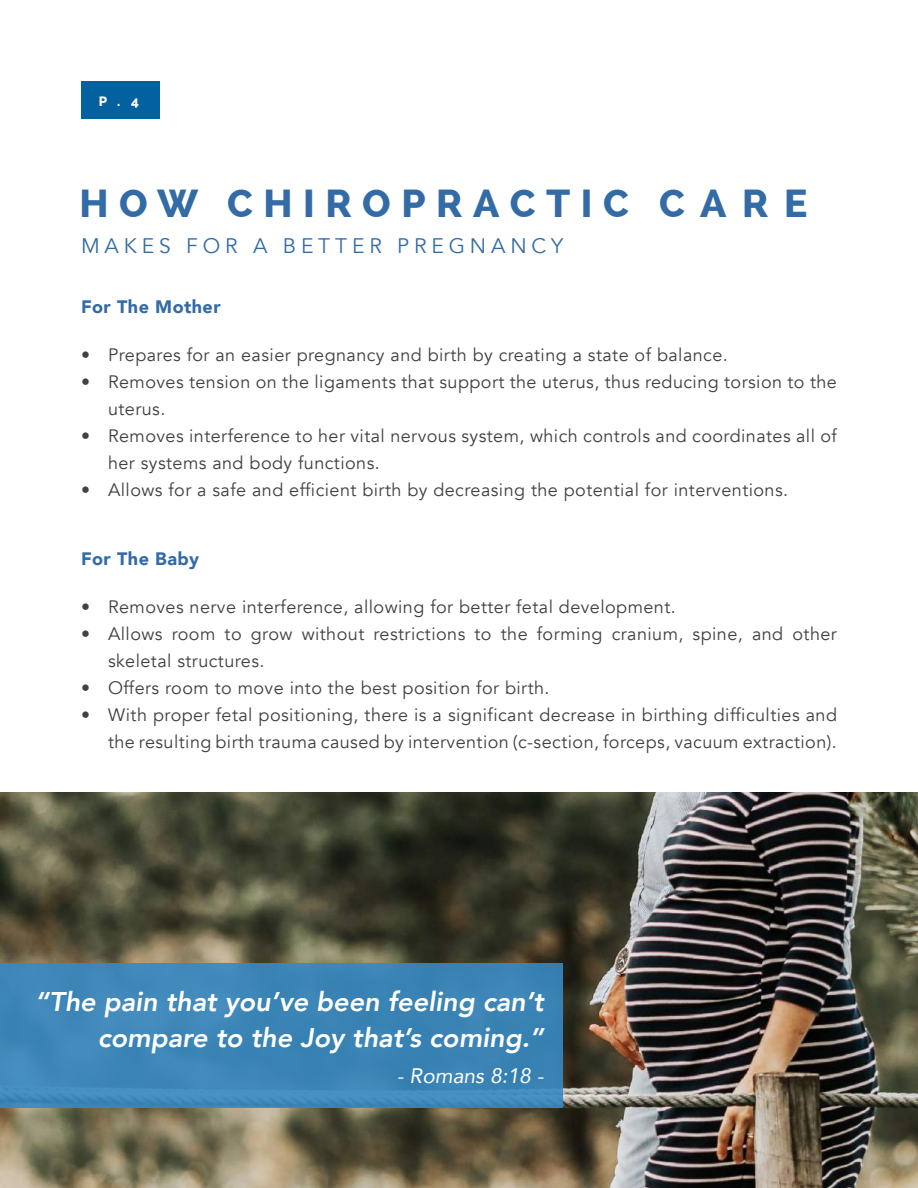
<style>
.page{position:relative;width:918px;height:1188px;background:#fff}
.page>*{position:absolute;margin:0;border:0;box-sizing:border-box;transform-origin:0 0}
.t1{font:800 39px "Raleway";letter-spacing:.27em;color:#336ba6}
.t2{font:italic 800 27px/36px "Avenir";color:#fff;text-align:right}
.t3{font:21px "Avenir";letter-spacing:.23em;color:#336ba6}
.t4{font:italic 21px "Avenir";color:#fff}
.t5{font:18px/27px "Avenir";letter-spacing:.025em;color:#414042}
.t6{font:900 18px "Avenir";letter-spacing:.025em;color:#336ba6}
.t7{font:800 13.5px "Raleway";color:#fff}
</style>
<div class="page">
<img style="left:0;top:793px;width:918px;height:395px">
<div style="left:0;top:964px;width:563px;height:144px;background:#3c85b6"></div>
<div style="left:81px;top:81px;width:79px;height:38px;background:#04619f"></div>
<p class="t7" style="left:99px;top:94px;width:42px">P.4</p>
<h1 class="t1" style="left:80px;top:181px;width:730px">HOW CHIROPRACTIC C A R E</h1>
<p class="t3" style="left:81px;top:233px;width:484px">MAKES FOR A BETTER PREGNANCY</p>
<p class="t6" style="left:81px;top:291px;width:141px">For The Mother</p>
<p class="t5" style="left:81px;top:342px;width:648px">• Prepares for an easier pregnancy and birth by creating a state of balance.</p>
<p class="t5" style="left:108px;top:369px;width:730px;text-indent:-27px">• Removes tension on the ligaments that support the uterus, thus reducing torsion to the uterus.</p>
<p class="t5" style="left:108px;top:423px;width:730px;text-indent:-27px">• Removes interference to her vital nervous system, which controls and coordinates all of her systems and body functions.</p>
<p class="t5" style="left:81px;top:477px;width:709px">• Allows for a safe and efficient birth by decreasing the potential for interventions.</p>
<p class="t6" style="left:81px;top:543px;width:120px">For The Baby</p>
<p class="t5" style="left:81px;top:594px;width:596px">• Removes nerve interference, allowing for better fetal development.</p>
<p class="t5" style="left:108px;top:621px;width:730px;text-indent:-27px">• Allows room to grow without restrictions to the forming cranium, spine, and other skeletal structures.</p>
<p class="t5" style="left:81px;top:675px;width:470px">• Offers room to move into the best position for birth.</p>
<p class="t5" style="left:81px;top:702px;width:758px;text-align:right">• With proper fetal positioning, there is a significant decrease in birthing difficulties and the resulting birth trauma caused by intervention (c-section, forceps, vacuum extraction).</p>
<h2 class="t2" style="left:35px;top:984px;width:510px">“The pain that you’ve been feeling can’t compare to the Joy that’s coming.”</h2>
<p class="t4" style="left:397px;top:1063px;width:149px">- Romans 8:18 -</p>
</div>
